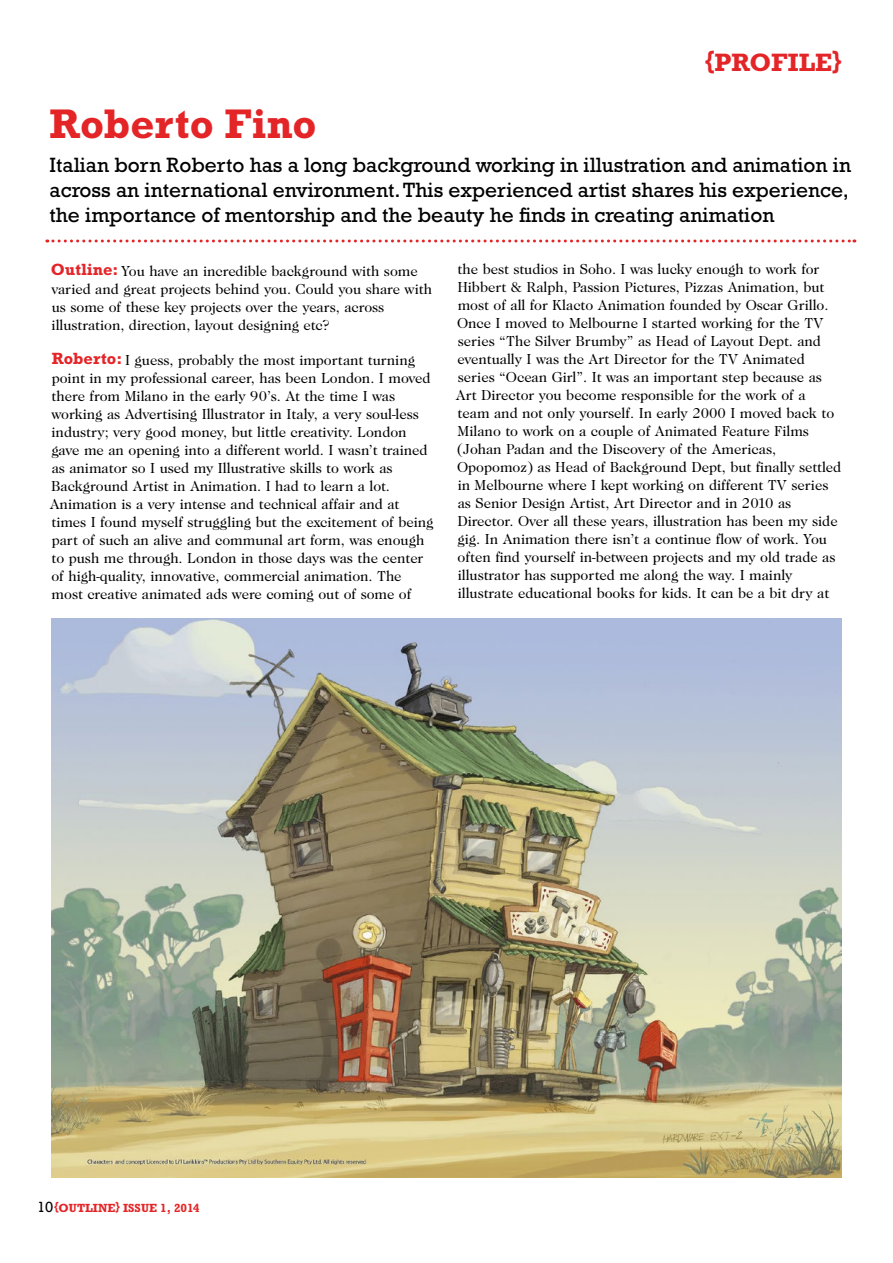
<style>
.page{position:relative;width:893px;height:1263px;background:#fff}
.page>*{position:absolute;margin:0;border:0;box-sizing:border-box;transform-origin:0 0}
.t1{font:700 42px "Rockwell";color:#e42528}
.t2{font:700 25.5px "Rockwell";color:#e42528}
.t3{font:21px/25.2px "Rockwell";color:#000;text-align:justify}
.t4{font:15px/18px "Caslon";color:#000}
.t5{font:700 12px "Rockwell";color:#e42528}
.s1{font-family:"Rockwell";font-weight:700;font-size:16.5px;color:#e42528}
.s2{font-weight:400;font-size:15px;color:#000}
</style>
<div class="page">
<svg style="left:47px;top:239px;width:808px;height:3px"></svg>
<img style="left:51px;top:619px;width:791px;height:559px">
<h2 class="t2" style="left:705px;top:47px;width:139px">{PROFILE}</h2>
<h1 class="t1" style="left:50px;top:99px;width:269px">Roberto Fino</h1>
<p class="t3" style="left:50px;top:152px;width:803px">Italian born Roberto has a long background working in illustration and animation in across an international environment. This experienced artist shares his experience, the importance of mentorship and the beauty he finds in creating animation</p>
<p class="t4" style="left:51px;top:262px;width:383px"><span class="s1">Outline:</span> You have an incredible background with some varied and great projects behind you. Could you share with us some of these key projects over the years, across illustration, direction, layout designing etc?</p>
<p class="t4" style="left:50px;top:351px;width:385px"><span class="s1">Roberto:</span> I guess, probably the most important turning point in my professional career, has been London. I moved there from Milano in the early 90’s. At the time I was working as Advertising Illustrator in Italy, a very soul-less industry; very good money, but little creativity. London gave me an opening into a different world. I wasn’t trained as animator so I used my Illustrative skills to work as Background Artist in Animation. I had to learn a lot.<br>Animation is a very intense and technical affair and at times I found myself struggling but the excitement of being part of such an alive and communal art form, was enough to push me through. London in those days was the center of high-quality, innovative, commercial animation. The most creative animated ads were coming out of some of</p>
<p class="t4" style="left:456px;top:260px;width:387px">the best studios in Soho. I was lucky enough to work for Hibbert &amp; Ralph, Passion Pictures, Pizzas Animation, but most of all for Klacto Animation founded by Oscar Grillo.<br>Once I moved to Melbourne I started working for the TV series “The Silver Brumby” as Head of Layout Dept. and eventually I was the Art Director for the TV Animated series “Ocean Girl”. It was an important step because as Art Director you become responsible for the work of a team and not only yourself. In early 2000 I moved back to Milano to work on a couple of Animated Feature Films (Johan Padan and the Discovery of the Americas, Opopomoz) as Head of Background Dept, but finally settled in Melbourne where I kept working on different TV series as Senior Design Artist, Art Director and in 2010 as Director. Over all these years, illustration has been my side gig. In Animation there isn’t a continue flow of work. You often find yourself in-between projects and my old trade as illustrator has supported me along the way. I mainly illustrate educational books for kids. It can be a bit dry at</p>
<p class="t5" style="left:37px;top:1201px;width:164px"><span class="s2">10</span>{OUTLINE} ISSUE 1, 2014</p>
</div>
